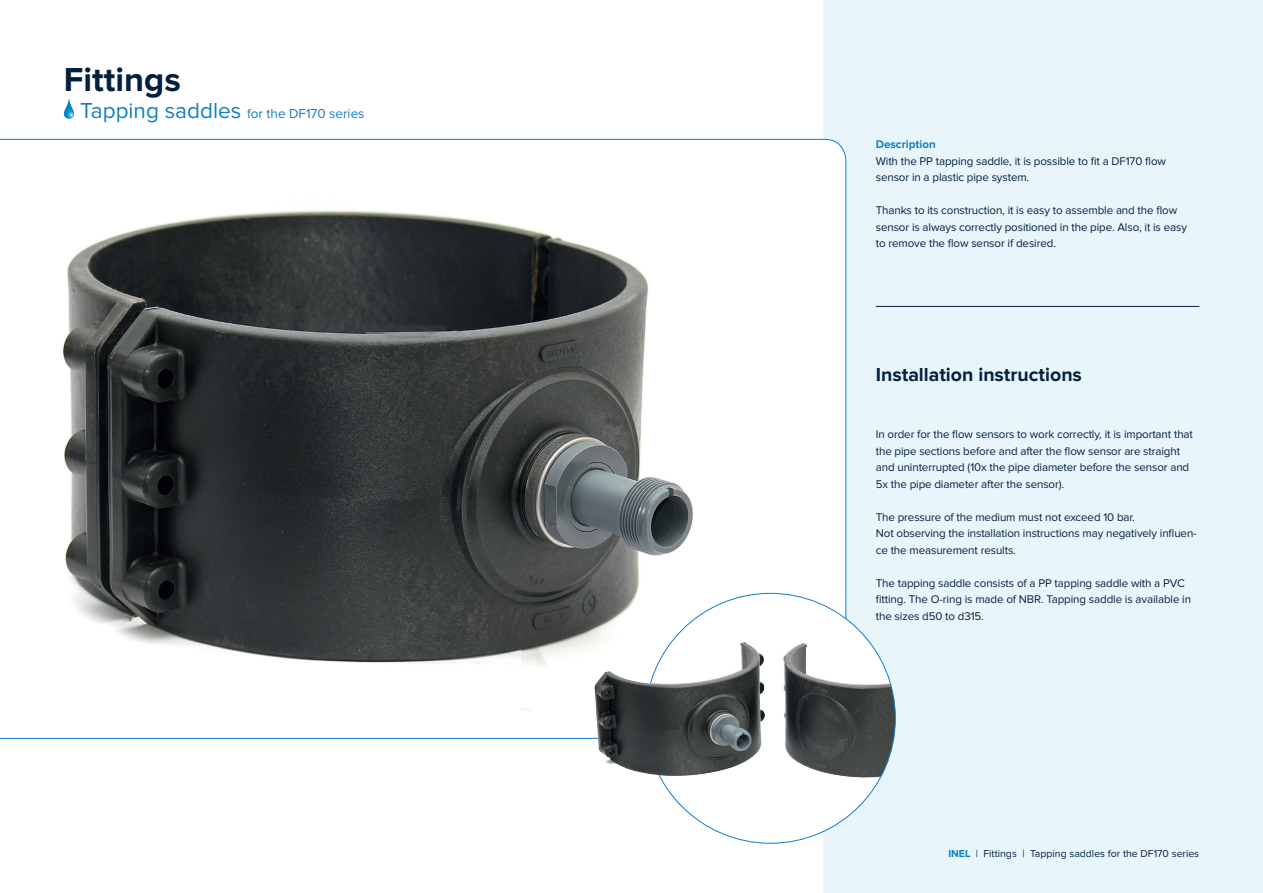
<style>
.page{position:relative;width:1263px;height:893px;background:#fff}
.page>*{position:absolute;margin:0;border:0;box-sizing:border-box;transform-origin:0 0}
.t1{font:700 34.5px "Proxima Nova";color:#05203e}
.t2{font:700 19.5px "Proxima Nova";color:#05203e}
.t3{font:13.5px "Proxima Nova";color:#127fc2}
.t4{font:11.55px/16.5px "Proxima Nova";letter-spacing:-.01em;color:#05203e}
.t5{font:700 11.55px "Proxima Nova";color:#127fc2}
.t6{font:10.5px "Proxima Nova";color:#05203e}
.s1{font-size:22.5px}
.s2{font-weight:700;color:#127fc2}
</style>
<div class="page">
<div style="left:824px;top:0;width:439px;height:893px;background:#e8f6fc"></div>
<img style="left:64px;top:99px;width:10px;height:20px">
<svg style="left:0;top:139px;width:846px;height:600px"></svg>
<hr style="left:876px;top:306px;width:323px;height:1px;background:#05203e">
<img style="left:40px;top:166px;width:686px;height:545px">
<img style="left:645px;top:593px;width:250px;height:250px;border-radius:125px">
<img style="left:594px;top:643px;width:151px;height:130px">
<h1 class="t1" style="left:64px;top:64px;width:119px">Fittings</h1>
<p class="t3" style="left:80px;top:107px;width:286px"><span class="s1">Tapping saddles</span> for the DF170 series</p>
<p class="t5" style="left:876px;top:139px;width:61px">Description</p>
<p class="t4" style="left:876px;top:153px;width:292px">With the PP tapping saddle, it is possible to fit a DF170 flow sensor in a plastic pipe system.</p>
<p class="t4" style="left:876px;top:203px;width:313px">Thanks to its construction, it is easy to assemble and the flow sensor is always correctly positioned in the pipe. Also, it is easy to remove the flow sensor if desired.</p>
<h2 class="t2" style="left:876px;top:366px;width:208px">Installation instructions</h2>
<p class="t4" style="left:876px;top:427px;width:319px">In order for the flow sensors to work correctly, it is important that the pipe sections before and after the flow sensor are straight and uninterrupted (10x the pipe diameter before the sensor and 5x the pipe diameter after the sensor).</p>
<p class="t4" style="left:876px;top:509px;width:322px">The pressure of the medium must not exceed 10 bar.<br>Not observing the installation instructions may negatively influen&shy;ce the measurement results.</p>
<p class="t4" style="left:876px;top:575px;width:317px">The tapping saddle consists of a PP tapping saddle with a PVC fitting. The O-ring is made of NBR. Tapping saddle is available in the sizes d50 to d315.</p>
<p class="t6" style="left:948px;top:849px;width:252px"><span class="s2">INEL</span> | Fittings | Tapping saddles for the DF170 series</p>
</div>
